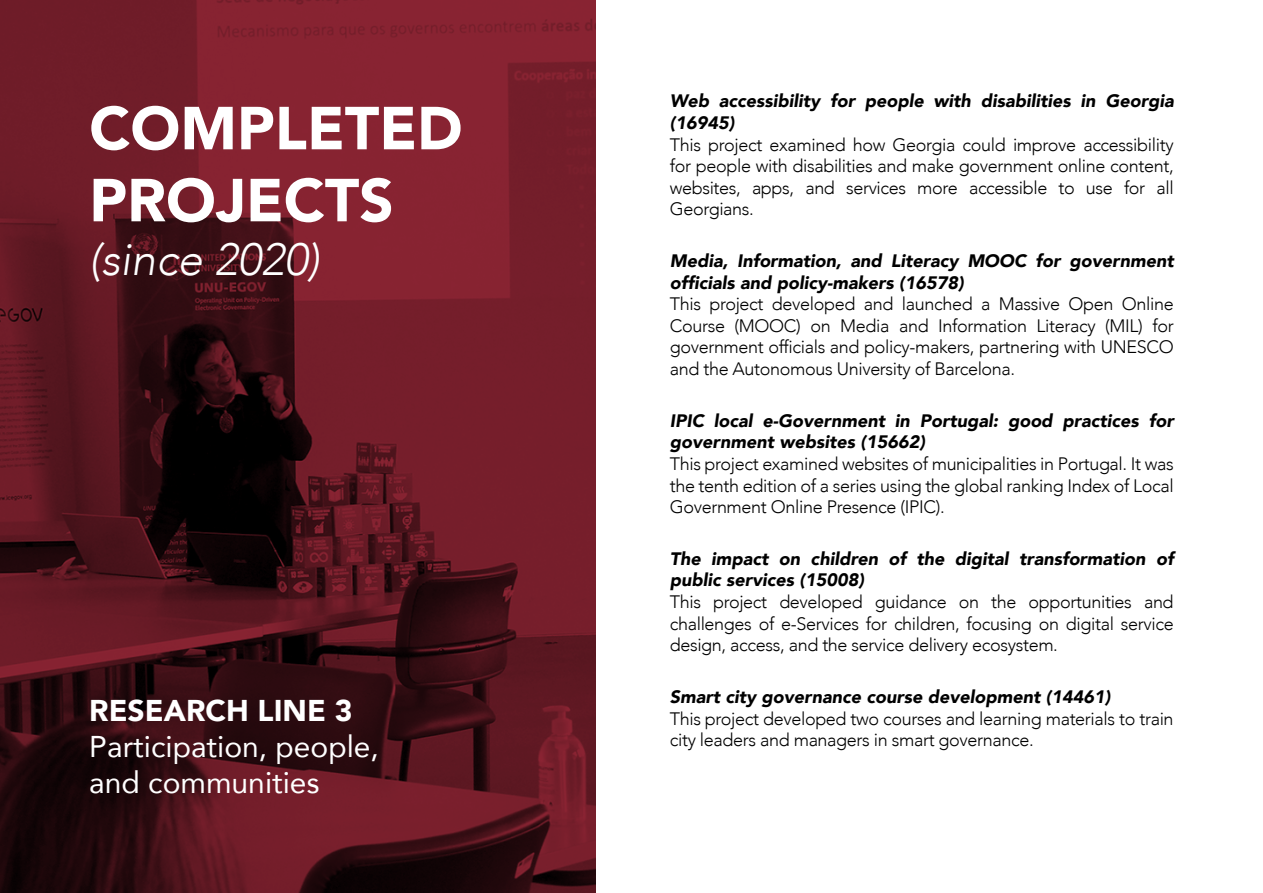
<style>
.page{position:relative;width:1263px;height:893px;background:#fff}
.page>*{position:absolute;margin:0;border:0;box-sizing:border-box;transform-origin:0 0}
.t1{font:900 60px/72px "Avenir";color:#fff}
.t2{font:italic 300 45px "Avenir";color:#fff}
.t3{font:30px/36px "Avenir";color:#fff}
.t4{font:900 30px "Avenir";color:#fff}
.t5{font:300 18px/21.6px "Avenir";letter-spacing:-.02em;color:#000;text-align:justify}
.t6{font:italic 900 18px/21.6px "Avenir";color:#000}
</style>
<div class="page">
<img style="left:0;top:0;width:595px;height:893px">
<h1 class="t1" style="left:89px;top:91px;width:375px">COMPLETED<br>PROJECTS</h1>
<h2 class="t2" style="left:89px;top:233px;width:232px">(since 2020)</h2>
<h3 class="t4" style="left:89px;top:685px;width:265px">RESEARCH LINE 3</h3>
<h3 class="t3" style="left:89px;top:728px;width:291px">Participation, people, and communities</h3>
<p class="t6" style="left:670px;top:90px;width:505px">Web accessibility for people with disabilities in Georgia (16945)</p>
<p class="t5" style="left:670px;top:134px;width:505px">This project examined how Georgia could improve accessibility for people with disabilities and make government online content, websites, apps, and services more accessible to use for all Georgians.</p>
<p class="t6" style="left:670px;top:250px;width:505px">Media, Information, and Literacy MOOC for government officials and policy-makers (16578)</p>
<p class="t5" style="left:670px;top:293px;width:505px">This project developed and launched a Massive Open Online Course (MOOC) on Media and Information Literacy (MIL) for government officials and policy-makers, partnering with UNESCO and the Autonomous University of Barcelona.</p>
<p class="t6" style="left:670px;top:409px;width:505px">IPIC local e-Government in Portugal: good practices for government websites (15662)</p>
<p class="t5" style="left:670px;top:453px;width:505px">This project examined websites of municipalities in Portugal. It was the tenth edition of a series using the global ranking Index of Local Government Online Presence (IPIC).</p>
<p class="t6" style="left:670px;top:548px;width:505px">The impact on children of the digital transformation of public services (15008)</p>
<p class="t5" style="left:670px;top:591px;width:505px">This project developed guidance on the opportunities and challenges of e-Services for children, focusing on digital service design, access, and the service delivery ecosystem.</p>
<p class="t6" style="left:670px;top:686px;width:442px">Smart city governance course development (14461)</p>
<p class="t5" style="left:670px;top:708px;width:505px">This project developed two courses and learning materials to train city leaders and managers in smart governance.</p>
</div>
